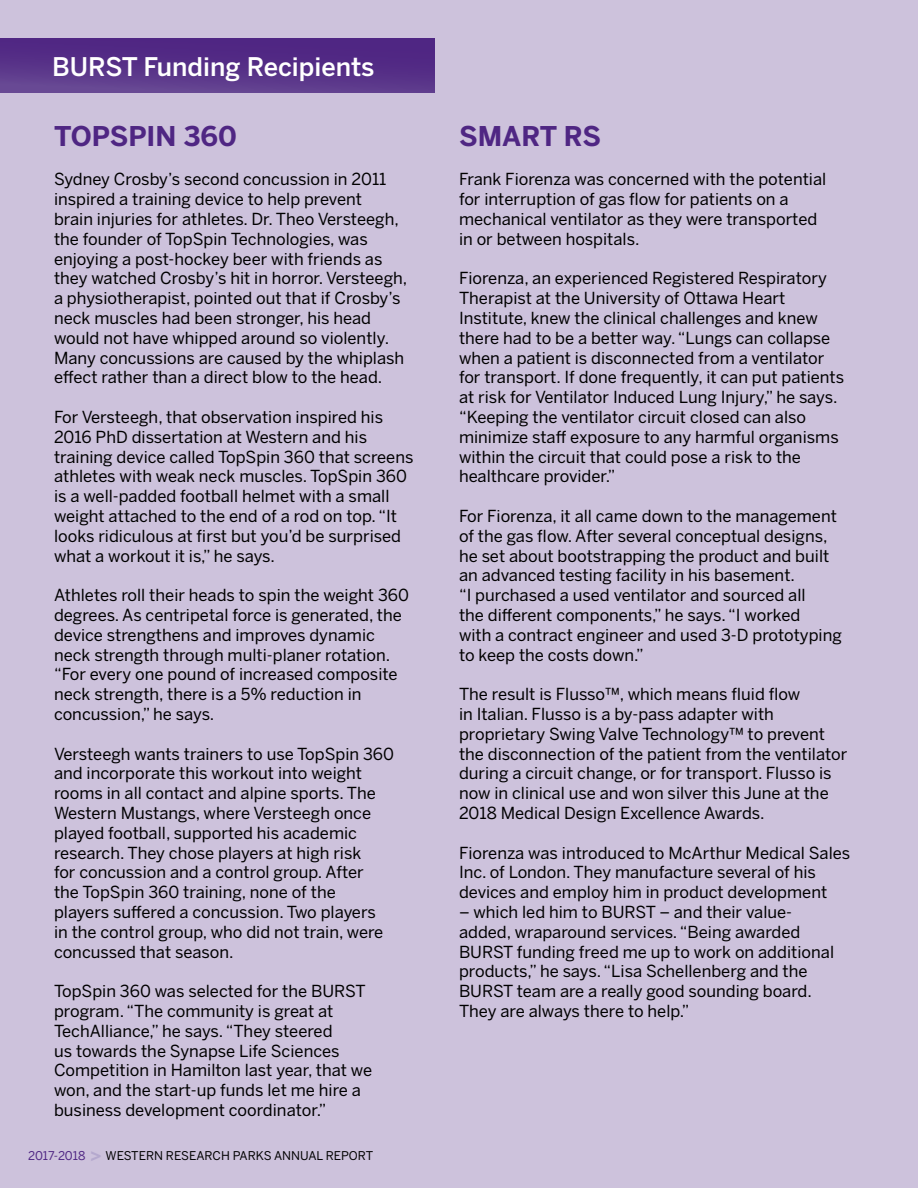
<style>
.page{position:relative;width:918px;height:1188px;background:#cdc2dc}
.page>*{position:absolute;margin:0;border:0;box-sizing:border-box;transform-origin:0 0}
.t1{font:700 27px "Benton Sans";color:#4f2683}
.t2{font:500 25.5px "Benton Sans";color:#fff}
.t3{font:16.5px/19.8px "Benton Sans";color:#000}
.t4{font:12px "Benton Sans";color:#000}
.s1{color:#4f2683}
.s2{font-weight:700;font-size:18px;color:#b5a9ce}
</style>
<div class="page">
<div style="left:0;top:38px;width:435px;height:54px;background:linear-gradient(to bottom,#4b2080,#62418f)"></div>
<h2 class="t2" style="left:52px;top:51px;width:324px">BURST Funding Recipients</h2>
<h1 class="t1" style="left:54px;top:120px;width:185px">TOPSPIN 360</h1>
<p class="t3" style="left:54px;top:169px;width:355px">Sydney Crosby’s second concussion in 2011 inspired a training device to help prevent<br>brain injuries for athletes. Dr. Theo Versteegh, the founder of TopSpin Technologies, was enjoying a post-hockey beer with friends as they watched Crosby’s hit in horror. Versteegh, a physiotherapist, pointed out that if Crosby’s neck muscles had been stronger, his head would not have whipped around so violently.<br>Many concussions are caused by the whiplash effect rather than a direct blow to the head.</p>
<p class="t3" style="left:54px;top:407px;width:361px">For Versteegh, that observation inspired his 2016 PhD dissertation at Western and his training device called TopSpin 360 that screens athletes with weak neck muscles. TopSpin 360 is a well-padded football helmet with a small weight attached to the end of a rod on top. “It looks ridiculous at first but you’d be surprised what a workout it is,” he says.</p>
<p class="t3" style="left:54px;top:585px;width:357px">Athletes roll their heads to spin the weight 360 degrees. As centripetal force is generated, the device strengthens and improves dynamic neck strength through multi-planer rotation. “For every one pound of increased composite neck strength, there is a 5% reduction in concussion,” he says.</p>
<p class="t3" style="left:54px;top:743px;width:342px">Versteegh wants trainers to use TopSpin 360 and incorporate this workout into weight rooms in all contact and alpine sports. The Western Mustangs, where Versteegh once played football, supported his academic research. They chose players at high risk<br>for concussion and a control group. After<br>the TopSpin 360 training, none of the players suffered a concussion. Two players<br>in the control group, who did not train, were concussed that season.</p>
<p class="t3" style="left:54px;top:981px;width:320px">TopSpin 360 was selected for the BURST program. “The community is great at TechAlliance,” he says. “They steered<br>us towards the Synapse Life Sciences Competition in Hamilton last year, that we won, and the start-up funds let me hire a business development coordinator.”</p>
<p class="t4" style="left:28px;top:1149px;width:347px"><span class="s1">2017-2018</span> <span class="s2">&gt;</span> WESTERN RESEARCH PARKS ANNUAL REPORT</p>
<h1 class="t1" style="left:459px;top:120px;width:144px">SMART RS</h1>
<p class="t3" style="left:459px;top:169px;width:369px">Frank Fiorenza was concerned with the potential for interruption of gas flow for patients on a mechanical ventilator as they were transported in or between hospitals.</p>
<p class="t3" style="left:459px;top:268px;width:387px">Fiorenza, an experienced Registered Respiratory Therapist at the University of Ottawa Heart Institute, knew the clinical challenges and knew there had to be a better way. “Lungs can collapse when a patient is disconnected from a ventilator for transport. If done frequently, it can put patients at risk for Ventilator Induced Lung Injury,” he says. “Keeping the ventilator circuit closed can also minimize staff exposure to any harmful organisms within the circuit that could pose a risk to the healthcare provider.”</p>
<p class="t3" style="left:459px;top:506px;width:384px">For Fiorenza, it all came down to the management of the gas flow. After several conceptual designs, he set about bootstrapping the product and built an advanced testing facility in his basement.<br>“I purchased a used ventilator and sourced all<br>the different components,” he says. “I worked<br>with a contract engineer and used 3-D prototyping to keep the costs down.”</p>
<p class="t3" style="left:459px;top:684px;width:390px">The result is Flusso™, which means fluid flow<br>in Italian. Flusso is a by-pass adapter with proprietary Swing Valve Technology™ to prevent the disconnection of the patient from the ventilator during a circuit change, or for transport. Flusso is now in clinical use and won silver this June at the 2018 Medical Design Excellence Awards.</p>
<p class="t3" style="left:459px;top:842px;width:393px">Fiorenza was introduced to McArthur Medical Sales<br>Inc. of London. They manufacture several of his devices and employ him in product development</p>
<p class="t3" style="left:459px;top:902px;width:377px">– which led him to BURST – and their value&shy;added, wraparound services. “Being awarded BURST funding freed me up to work on additional products,” he says. “Lisa Schellenberg and the BURST team are a really good sounding board.<br>They are always there to help.”</p>
</div>
